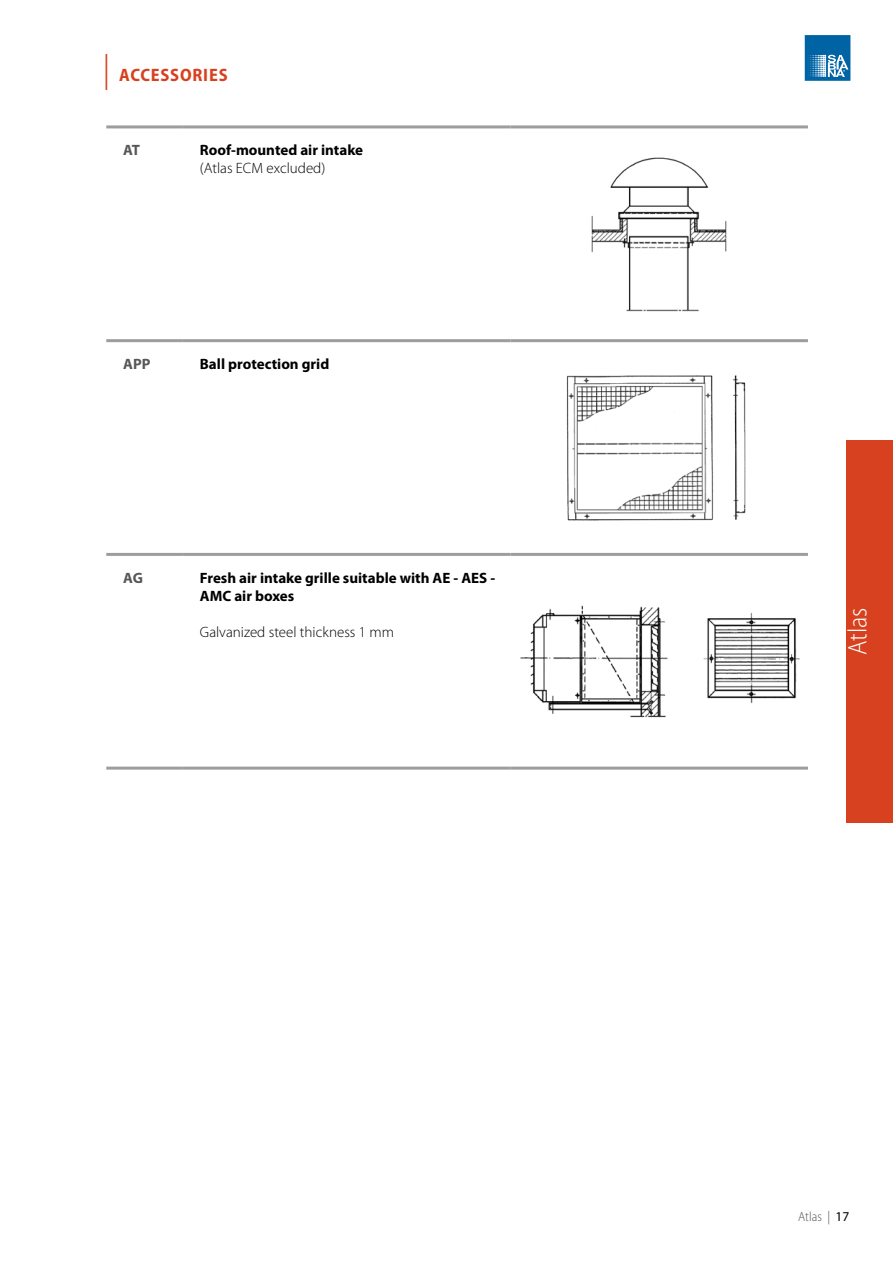
<style>
.page{position:relative;width:893px;height:1263px;background:#fff}
.page>*{position:absolute;margin:0;border:0;box-sizing:border-box;transform-origin:0 0}
.t1{font:300 semi-condensed 27px "Myriad Pro";color:#fff}
.t2{font:700 semi-condensed 18px "Myriad Pro";letter-spacing:.045em;color:#d8411f}
.t3{font:700 15px/18px "Myriad Pro";color:#000}
.t4{font:300 15px "Myriad Pro";color:#000}
.t5{font:700 15px "Myriad Pro";letter-spacing:-.01em;color:#575756}
.t6{font:300 semi-condensed 13.5px "Myriad Pro";color:#575756}
.s1{font-weight:300;font-size:36px}
.s2{font-weight:400;font-stretch:normal;color:#000}
</style>
<div class="page">
<div style="left:846px;top:440px;width:47px;height:383px;background:#d8411f"></div>
<hr style="left:106px;top:125px;width:77px;height:3px;background:#9d9d9c">
<hr style="left:183px;top:125px;width:327px;height:3px;background:#9d9d9c">
<hr style="left:510px;top:125px;width:298px;height:3px;background:#9d9d9c">
<hr style="left:106px;top:339px;width:77px;height:3px;background:#9d9d9c">
<hr style="left:183px;top:339px;width:327px;height:3px;background:#9d9d9c">
<hr style="left:510px;top:339px;width:298px;height:3px;background:#9d9d9c">
<hr style="left:106px;top:553px;width:77px;height:3px;background:#9d9d9c">
<hr style="left:183px;top:553px;width:327px;height:3px;background:#9d9d9c">
<hr style="left:510px;top:553px;width:298px;height:3px;background:#9d9d9c">
<hr style="left:106px;top:767px;width:77px;height:3px;background:#9d9d9c">
<hr style="left:183px;top:767px;width:327px;height:3px;background:#9d9d9c">
<hr style="left:510px;top:767px;width:298px;height:3px;background:#9d9d9c">
<img style="left:591px;top:157px;width:136px;height:154px">
<img style="left:566px;top:375px;width:180px;height:146px">
<img style="left:520px;top:605px;width:280px;height:113px">
<svg style="left:805px;top:35px;width:45px;height:46px;background:#2f80b4"></svg>
<p class="t2" style="left:103px;top:63px;width:126px"><span class="s1">|</span> ACCESSORIES</p>
<p class="t5" style="left:123px;top:140px;width:18px">AT</p>
<p class="t3" style="left:200px;top:141px;width:165px">Roof-mounted air intake</p>
<p class="t4" style="left:200px;top:159px;width:127px">(Atlas ECM excluded)</p>
<p class="t5" style="left:123px;top:354px;width:29px">APP</p>
<p class="t3" style="left:200px;top:354px;width:131px">Ball protection grid</p>
<p class="t5" style="left:123px;top:568px;width:21px">AG</p>
<p class="t3" style="left:200px;top:568px;width:297px">Fresh air intake grille suitable with AE - AES -<br>AMC air boxes</p>
<p class="t4" style="left:200px;top:623px;width:196px">Galvanized steel thickness 1 mm</p>
<h1 class="t1" style="left:841px;top:655px;width:49px;rotate:-90deg">Atlas</h1>
<p class="t6" style="left:798px;top:1208px;width:53px">Atlas | <span class="s2">17</span></p>
</div>
